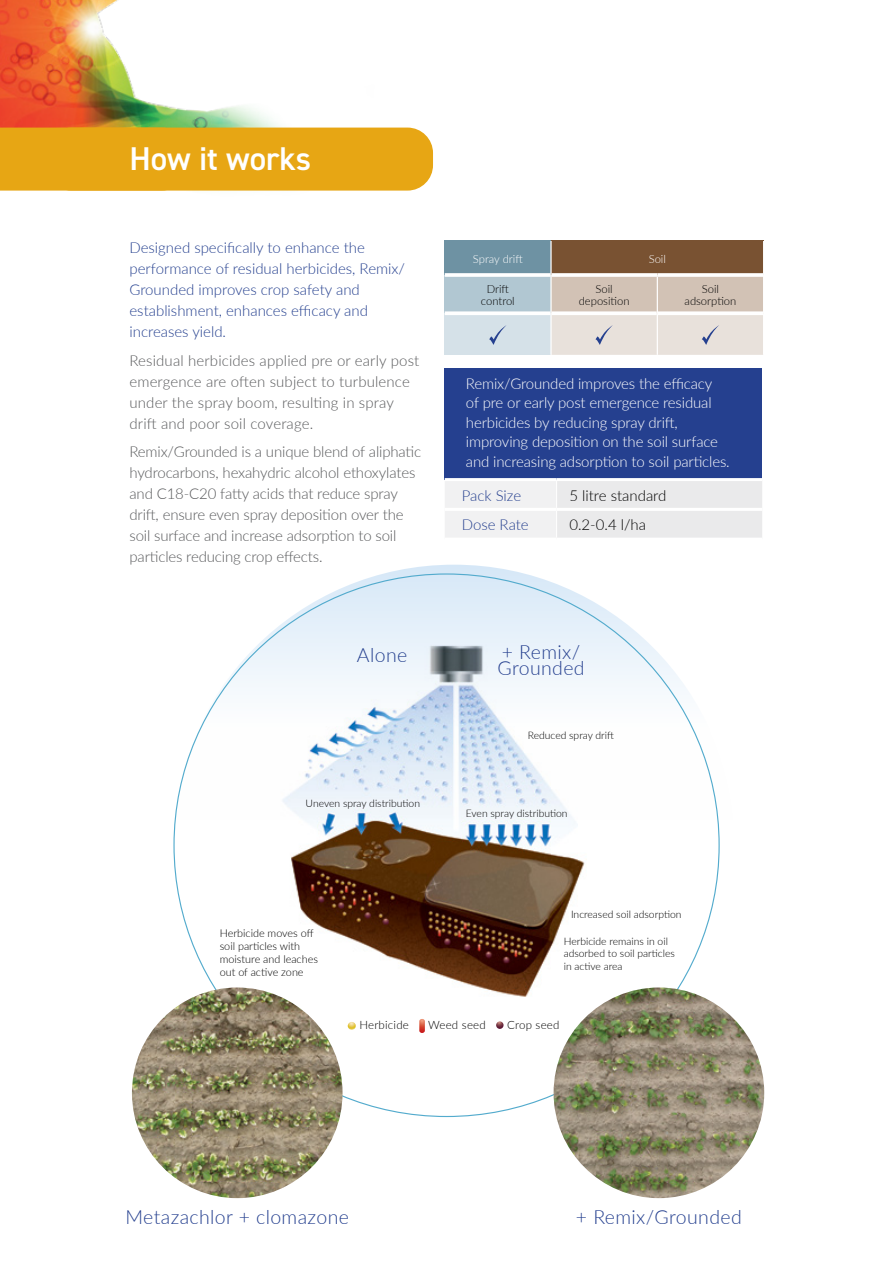
<style>
.page{position:relative;width:893px;height:1263px;background:#fff}
.page>*{position:absolute;margin:0;border:0;box-sizing:border-box;transform-origin:0 0}
.t1{font:600 33px "DIN2014";color:#fff}
.t2{font:300 19.5px/16px "Lato";letter-spacing:.02em;color:#25408f}
.t3{font:300 15px/21px "Lato";letter-spacing:-.01em;color:#58595b}
.t4{font:300 15px/19.5px "Lato";letter-spacing:-.01em;color:#fff}
.t5{font:300 15px/21px "Lato";color:#25408f}
.t6{font:300 15px/21px "Lato";letter-spacing:.01em;color:#58595b}
.t7{font:300 15px "Lato";color:#000}
.t8{font:300 11.55px "Lato";letter-spacing:.02em;color:#000}
.t9{font:300 11.25px/12px "Lato";color:#000;text-align:center}
.t10{font:300 11.25px "Lato";color:#fff}
.t11{font:300 10.8px/13px "Lato";color:#000}
.t12{font:300 10.35px/12.6px "Lato";color:#000}
</style>
<div class="page">
<img style="left:0;top:0;width:376px;height:128px">
<div style="left:0;top:128px;width:66px;height:63px;background:#e7a614"></div>
<div style="left:46px;top:128px;width:387px;height:63px;background:#e7a614;border-radius:26px"></div>
<div style="left:445px;top:368px;width:317px;height:112px;background:#25408f"></div>
<div style="left:445px;top:481px;width:317px;height:57px;background:#eaeaeb"></div>
<hr style="left:445px;top:508px;width:112px;height:3px;background:#fff">
<hr style="left:557px;top:508px;width:205px;height:3px;background:#fff">
<hr style="left:445px;top:478px;width:112px;height:3px;background:#fff">
<hr style="left:557px;top:478px;width:205px;height:3px;background:#fff">
<div style="left:445px;top:241px;width:106px;height:34px;background:#6e92a3"></div>
<div style="left:551px;top:241px;width:213px;height:34px;background:#795232"></div>
<div style="left:445px;top:275px;width:106px;height:38px;background:#b1c7d2"></div>
<div style="left:445px;top:313px;width:106px;height:42px;background:#d5e1e8"></div>
<svg style="left:445px;top:273px;width:105px;height:4px"></svg>
<svg style="left:552px;top:273px;width:105px;height:2px"></svg>
<svg style="left:657px;top:273px;width:106px;height:2px"></svg>
<svg style="left:445px;top:311px;width:105px;height:4px"></svg>
<hr style="left:550px;top:275px;width:2px;height:38px;background:#fff">
<hr style="left:550px;top:313px;width:2px;height:42px;background:#fff">
<hr style="left:550px;top:241px;width:2px;height:34px;background:#fff">
<hr style="left:763px;top:241px;width:1px;height:34px;background:#fff">
<svg style="left:489px;top:325px;width:17px;height:20px"></svg>
<svg style="left:551px;top:275px;width:212px;height:80px;background:#dfd5cd"></svg>
<svg style="left:175px;top:565px;width:544px;height:255px"></svg>
<img style="left:272px;top:638px;width:324px;height:359px">
<svg style="left:348px;top:1022px;width:8px;height:8px"></svg>
<img style="left:419px;top:1019px;width:6px;height:14px;border-radius:3px">
<svg style="left:496px;top:1021px;width:7px;height:8px"></svg>
<img style="left:132px;top:987px;width:211px;height:211px;border-radius:105px">
<img style="left:554px;top:987px;width:210px;height:211px;border-radius:105px">
<h1 class="t1" style="left:129px;top:137px;width:183px">How it works</h1>
<p class="t5" style="left:129px;top:237px;width:277px">Designed specifically to enhance the performance of residual herbicides, Remix/ Grounded improves crop safety and establishment, enhances efficacy and increases yield.</p>
<p class="t6" style="left:129px;top:349px;width:291px">Residual herbicides applied pre or early post emergence are often subject to turbulence under the spray boom, resulting in spray drift and poor soil coverage.</p>
<p class="t3" style="left:129px;top:441px;width:293px">Remix/Grounded is a unique blend of aliphatic hydrocarbons, hexahydric alcohol ethoxylates and C18-C20 fatty acids that reduce spray drift, ensure even spray deposition over the soil surface and increase adsorption to soil particles reducing crop effects.</p>
<h2 class="t2" style="left:357px;top:647px;width:52px">Alone</h2>
<p class="t12" style="left:306px;top:797px;width:116px">Uneven spray distribution</p>
<p class="t11" style="left:220px;top:926px;width:100px">Herbicide moves off soil particles with moisture and leaches out of active zone</p>
<p class="t10" style="left:473px;top:251px;width:51px">Spray drift</p>
<p class="t10" style="left:649px;top:251px;width:19px">Soil</p>
<p class="t9" style="left:481px;top:282px;width:35px">Drift control</p>
<p class="t9" style="left:579px;top:282px;width:52px">Soil deposition</p>
<p class="t9" style="left:685px;top:282px;width:53px">Soil adsorption</p>
<p class="t4" style="left:466px;top:373px;width:265px">Remix/Grounded improves the efficacy<br>of pre or early post emergence residual herbicides by reducing spray drift, improving deposition on the soil surface and increasing adsorption to soil particles.</p>
<p class="t5" style="left:462px;top:484px;width:61px">Pack Size</p>
<p class="t7" style="left:569px;top:485px;width:99px">5 litre standard</p>
<p class="t5" style="left:462px;top:514px;width:69px">Dose Rate</p>
<p class="t7" style="left:569px;top:514px;width:78px">0.2-0.4 l/ha</p>
<h2 class="t2" style="left:497px;top:643px;width:89px">+ Remix/<br>Grounded</h2>
<p class="t12" style="left:528px;top:728px;width:88px">Reduced spray drift</p>
<p class="t12" style="left:466px;top:806px;width:103px">Even spray distribution</p>
<p class="t12" style="left:571px;top:907px;width:112px">Increased soil adsorption</p>
<p class="t12" style="left:564px;top:934px;width:113px">Herbicide remains in oil adsorbed to soil particles in active area</p>
<p class="t8" style="left:359px;top:1017px;width:51px">Herbicide</p>
<p class="t8" style="left:428px;top:1017px;width:59px">Weed seed</p>
<p class="t8" style="left:507px;top:1017px;width:54px">Crop seed</p>
<h2 class="t2" style="left:125px;top:1208px;width:225px">Metazachlor + clomazone</h2>
<h2 class="t2" style="left:576px;top:1208px;width:167px">+ Remix/Grounded</h2>
</div>
